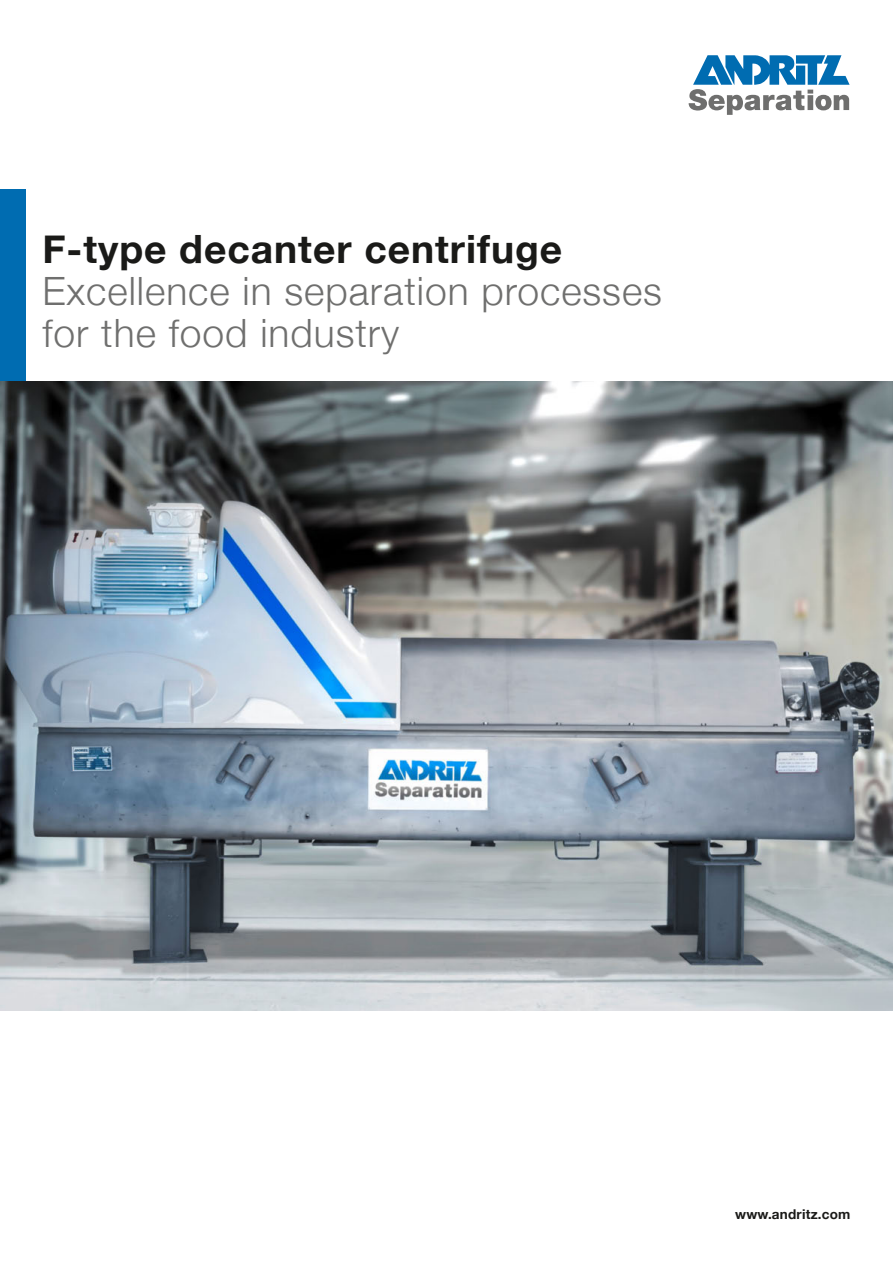
<style>
.page{position:relative;width:893px;height:1263px;background:#fff}
.page>*{position:absolute;margin:0;border:0;box-sizing:border-box;transform-origin:0 0}
.t1{font:300 39px/42px "Helvetica Neue";letter-spacing:.025em;color:#6f6f6e}
.t2{font:700 39px "Helvetica Neue";letter-spacing:.025em;color:#1a1a18}
.t3{font:700 13.5px "Helvetica Neue";letter-spacing:.015em;color:#1a1a18}
</style>
<div class="page">
<img style="left:0;top:381px;width:893px;height:629px">
<div style="left:0;top:190px;width:26px;height:191px;background:#006cb1"></div>
<svg style="left:689px;top:55px;width:161px;height:60px"></svg>
<p class="t2" style="left:42px;top:225px;width:521px">F-type decanter centrifuge</p>
<p class="t1" style="left:42px;top:269px;width:621px">Excellence in separation processes for the food industry</p>
<p class="t3" style="left:735px;top:1205px;width:117px">www.andritz.com</p>
</div>
